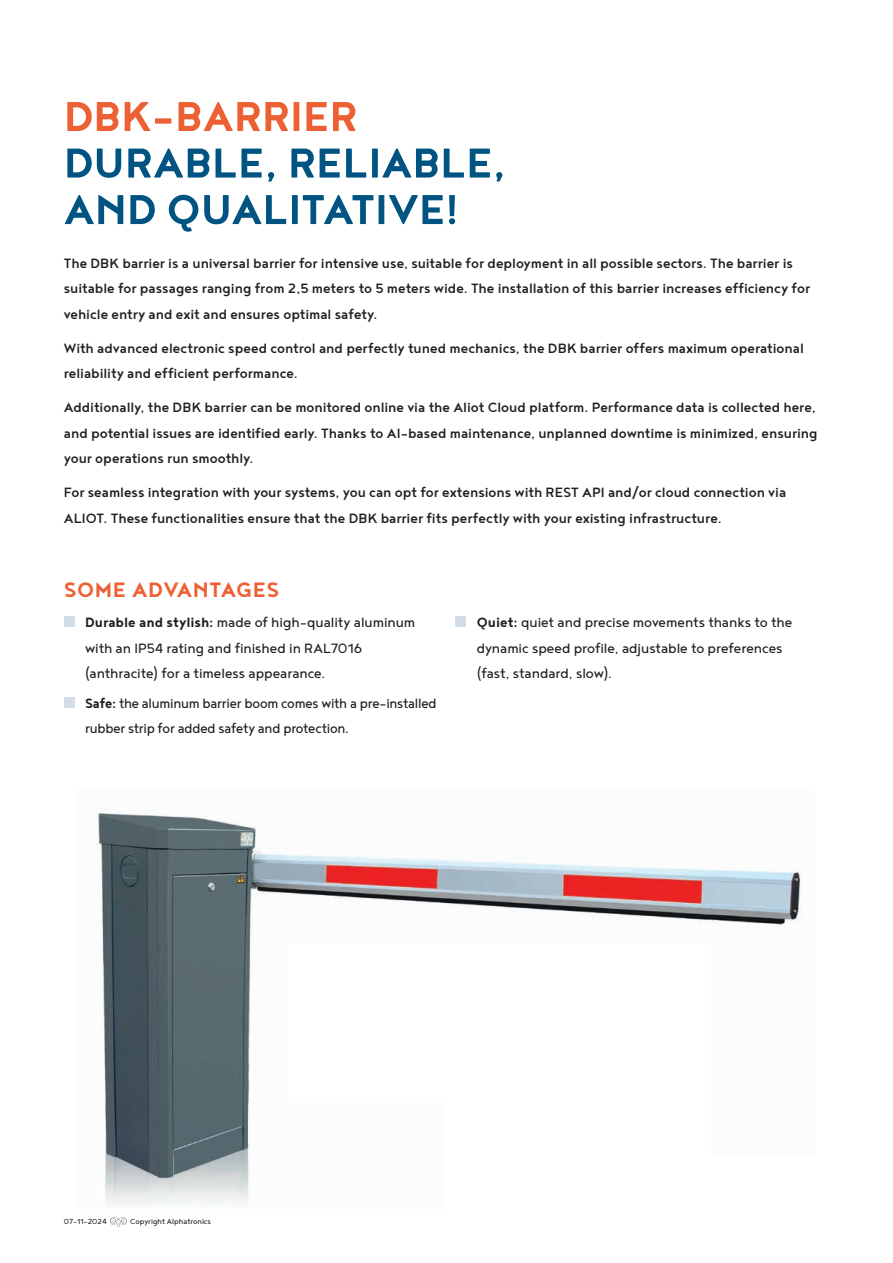
<style>
.page{position:relative;width:893px;height:1263px;background:#fff}
.page>*{position:absolute;margin:0;border:0;box-sizing:border-box;transform-origin:0 0}
.t1{font:700 51px/46.5px "Noyh";color:#015381}
.t2{font:700 51px "Noyh";color:#ed6033}
.t3{font:700 25.5px "Noyh";letter-spacing:.02em;color:#ed6033}
.t4{font:500 16.5px/25.5px "Noyh";letter-spacing:-.005em;color:#231f20}
.t5{font:16.5px/25.5px "Noyh";letter-spacing:-.005em;color:#231f20}
.t6{font:16.5px/25.5px "Noyh";letter-spacing:-.005em;color:#231f20;scale:.96 1}
.t7{font:9px "Noyh";color:#231f20}
.s1{font-weight:700}
</style>
<div class="page">
<svg style="left:110px;top:1217px;width:17px;height:10px"></svg>
<img style="left:94px;top:810px;width:708px;height:397px">
<div style="left:64px;top:617px;width:10px;height:10px;background:#d2dde7"></div>
<div style="left:64px;top:697px;width:10px;height:11px;background:#d2dde7"></div>
<div style="left:455px;top:617px;width:11px;height:10px;background:#d2dde7"></div>
<h1 class="t2" style="left:64px;top:87px;width:295px">DBK-BARRIER</h1>
<h1 class="t1" style="left:64px;top:138px;width:444px">DURABLE, RELIABLE,<br>AND QUALITATIVE!</h1>
<p class="t4" style="left:64px;top:250px;width:748px">The DBK barrier is a universal barrier for intensive use, suitable for deployment in all possible sectors. The barrier is suitable for passages ranging from 2,5 meters to 5 meters wide. The installation of this barrier increases efficiency for vehicle entry and exit and ensures optimal safety.</p>
<p class="t4" style="left:64px;top:335px;width:742px">With advanced electronic speed control and perfectly tuned mechanics, the DBK barrier offers maximum operational reliability and efficient performance.</p>
<p class="t4" style="left:64px;top:394px;width:755px;text-align:justify">Additionally, the DBK barrier can be monitored online via the Aliot Cloud platform. Performance data is collected here, and potential issues are identified early. Thanks to AI-based maintenance, unplanned downtime is minimized, ensuring your operations run smoothly.</p>
<p class="t4" style="left:64px;top:479px;width:724px">For seamless integration with your systems, you can opt for extensions with REST API and/or cloud connection via<br>ALIOT. These functionalities ensure that the DBK barrier fits perfectly with your existing infrastructure.</p>
<h2 class="t3" style="left:64px;top:575px;width:217px">SOME ADVANTAGES</h2>
<p class="t5" style="left:85px;top:609px;width:332px"><span class="s1">Durable and stylish:</span> made of high-quality aluminum with an IP54 rating and finished in RAL7016 (anthracite) for a timeless appearance.</p>
<p class="t6" style="left:85px;top:690px;width:368px"><span class="s1">Safe:</span> the aluminum barrier boom comes with a pre-installed rubber strip for added safety and protection.</p>
<p class="t5" style="left:477px;top:609px;width:317px"><span class="s1">Quiet:</span> quiet and precise movements thanks to the dynamic speed profile, adjustable to preferences (fast, standard, slow).</p>
<p class="t7" style="left:64px;top:1217px;width:44px">07-11-2024</p>
<p class="t7" style="left:130px;top:1217px;width:82px">Copyright Alphatronics</p>
</div>
